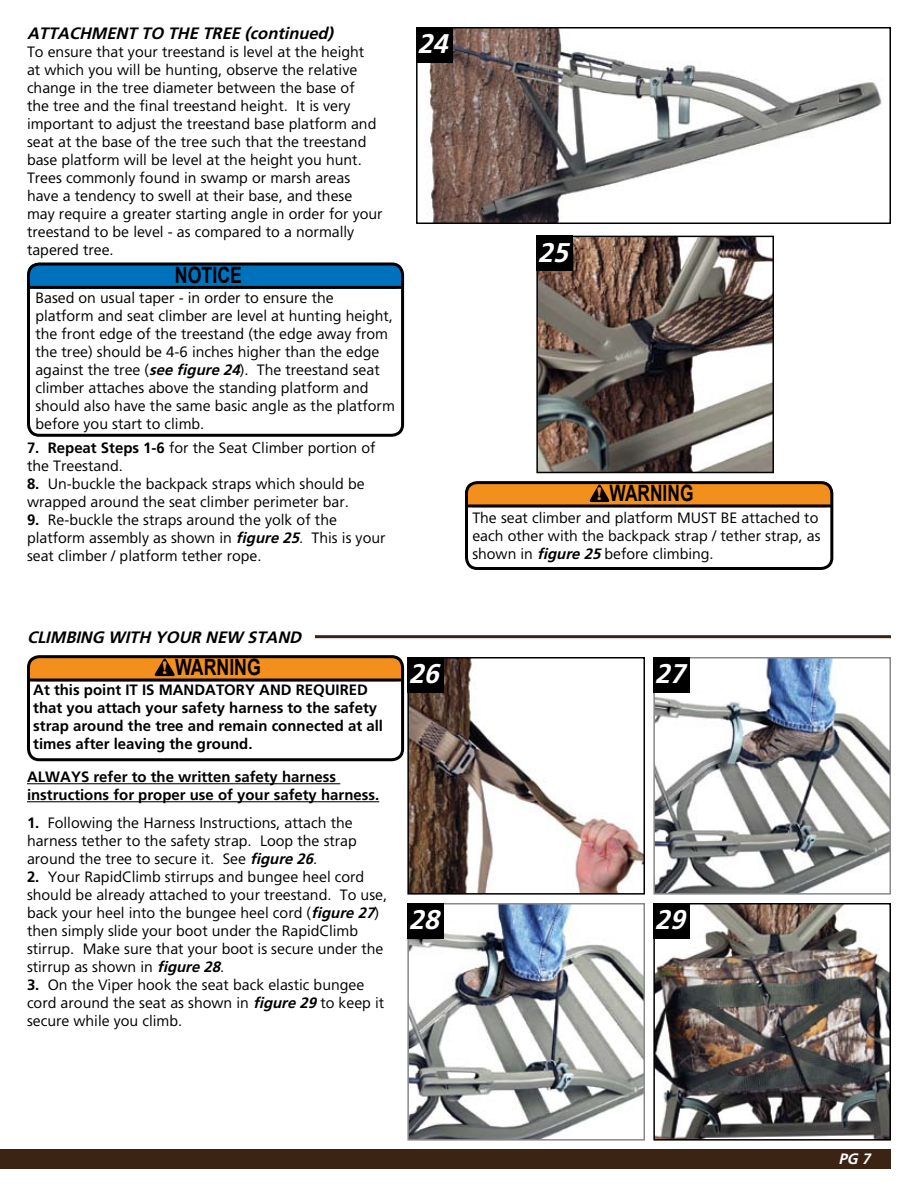
<style>
.page{position:relative;width:918px;height:1188px;background:#fff}
.page>*{position:absolute;margin:0;border:0;box-sizing:border-box;transform-origin:0 0}
.t1{font:italic 700 27px "Weissach";color:#fff}
.t2{font:700 22.5px "Arial";color:#000;scale:.79 1}
.t3{font:700 22.5px "Arial";color:#000;scale:.77 1}
.t4{font:italic 700 16.5px "Weissach";color:#000}
.t5{font:15px/18px "Weissach";color:#000}
.t6{font:700 15px/18px "Weissach";color:#000}
.t7{font:italic 700 15px "Weissach";color:#fff}
.s1{font-weight:700;font-style:italic}
.s2{font-weight:700}
.s3{font-family:"Garamand SW";font-size:20.25px;color:#f38f1d}
</style>
<div class="page">
<div style="left:0;top:1149px;width:891px;height:20px;background:#3c2415"></div>
<div style="left:28px;top:264px;width:375px;height:25px;background:#0071bc;border-radius:8px"></div>
<hr style="left:28px;top:286px;width:374px;height:3px;background:#000">
<div style="left:27px;top:262px;width:377px;height:175px;border:3px solid #000;border-radius:11px"></div>
<div style="left:466px;top:482px;width:366px;height:25px;background:#f38f1d;border-radius:8px"></div>
<svg style="left:589px;top:485px;width:21px;height:17px"></svg>
<hr style="left:466px;top:504px;width:366px;height:3px;background:#000">
<div style="left:465px;top:481px;width:368px;height:89px;border:3px solid #000;border-radius:11px"></div>
<img style="left:419px;top:30px;width:463px;height:191px">
<div style="left:416px;top:27px;width:475px;height:197px;border:2px solid #000"></div>
<div style="left:416px;top:27px;width:36px;height:35px;background:#000"></div>
<img style="left:539px;top:239px;width:232px;height:231px">
<div style="left:536px;top:236px;width:238px;height:237px;border:2px solid #000"></div>
<div style="left:536px;top:236px;width:37px;height:35px;background:#000"></div>
<hr style="left:27px;top:783px;width:313px;height:1px;background:#000">
<hr style="left:27px;top:801px;width:352px;height:1px;background:#000">
<hr style="left:315px;top:635px;width:576px;height:3px;background:#3c2415">
<div style="left:28px;top:656px;width:375px;height:25px;background:#f38f1d;border-radius:8px"></div>
<svg style="left:154px;top:659px;width:21px;height:17px"></svg>
<hr style="left:28px;top:679px;width:374px;height:3px;background:#000">
<div style="left:27px;top:655px;width:377px;height:106px;border:3px solid #000;border-radius:11px"></div>
<img style="left:410px;top:660px;width:232px;height:232px">
<div style="left:407px;top:657px;width:238px;height:238px;border:2px solid #000"></div>
<div style="left:407px;top:657px;width:37px;height:35px;background:#000"></div>
<img style="left:656px;top:660px;width:232px;height:232px">
<div style="left:653px;top:657px;width:238px;height:238px;border:2px solid #86888b"></div>
<div style="left:653px;top:657px;width:37px;height:35px;background:#000"></div>
<img style="left:410px;top:906px;width:232px;height:232px">
<div style="left:407px;top:903px;width:238px;height:238px;border:2px solid #86888b"></div>
<div style="left:407px;top:903px;width:37px;height:35px;background:#000"></div>
<img style="left:656px;top:906px;width:232px;height:232px">
<div style="left:653px;top:903px;width:238px;height:238px;border:2px solid #000"></div>
<div style="left:653px;top:903px;width:37px;height:35px;background:#000"></div>
<p class="t4" style="left:27px;top:24px;width:308px">ATTACHMENT TO THE TREE (continued)</p>
<p class="t5" style="left:27px;top:43px;width:357px">To ensure that your treestand is level at the height<br>at which you will be hunting, observe the relative change in the tree diameter between the base of<br>the tree and the final treestand height. It is very important to adjust the treestand base platform and seat at the base of the tree such that the treestand base platform will be level at the height you hunt.<br>Trees commonly found in swamp or marsh areas have a tendency to swell at their base, and these may require a greater starting angle in order for your treestand to be level - as compared to a normally tapered tree.</p>
<h2 class="t2" style="left:175px;top:260px;width:87px">NOTICE</h2>
<p class="t5" style="left:35px;top:289px;width:361px">Based on usual taper - in order to ensure the platform and seat climber are level at hunting height, the front edge of the treestand (the edge away from the tree) should be 4-6 inches higher than the edge against the tree (<span class="s1">see figure 24</span>). The treestand seat climber attaches above the standing platform and should also have the same basic angle as the platform before you start to climb.</p>
<p class="t5" style="left:27px;top:439px;width:350px"><span class="s2">7. Repeat Steps 1-6</span> for the Seat Climber portion of the Treestand.</p>
<p class="t5" style="left:27px;top:475px;width:339px"><span class="s2">8.</span> Un-buckle the backpack straps which should be wrapped around the seat climber perimeter bar.</p>
<p class="t5" style="left:27px;top:511px;width:360px"><span class="s2">9.</span> Re-buckle the straps around the yolk of the platform assembly as shown in <span class="s1">figure 25</span>. This is your seat climber / platform tether rope.</p>
<h1 class="t1" style="left:418px;top:28px;width:31px">24</h1>
<h1 class="t1" style="left:538px;top:236px;width:31px">25</h1>
<h2 class="t3" style="left:596px;top:479px;width:128px"><span class="s3">!</span> WARNING</h2>
<p class="t5" style="left:472px;top:508px;width:350px">The seat climber and platform MUST BE attached to each other with the backpack strap / tether strap, as shown in <span class="s1">figure 25</span> before climbing.</p>
<p class="t4" style="left:27px;top:628px;width:276px">CLIMBING WITH YOUR NEW STAND</p>
<h2 class="t2" style="left:161px;top:653px;width:128px"><span class="s3">!</span> WARNING</h2>
<p class="t6" style="left:33px;top:681px;width:351px">At this point IT IS MANDATORY AND REQUIRED that you attach your safety harness to the safety strap around the tree and remain connected at all times after leaving the ground.</p>
<p class="t6" style="left:27px;top:767px;width:354px">ALWAYS refer to the written safety harness instructions for proper use of your safety harness.</p>
<p class="t5" style="left:27px;top:814px;width:331px"><span class="s2">1.</span> Following the Harness Instructions, attach the harness tether to the safety strap. Loop the strap around the tree to secure it. See <span class="s1">figure 26</span>.</p>
<p class="t5" style="left:27px;top:868px;width:362px"><span class="s2">2.</span> Your RapidClimb stirrups and bungee heel cord should be already attached to your treestand. To use, back your heel into the bungee heel cord (<span class="s1">figure 27</span>) then simply slide your boot under the RapidClimb stirrup. Make sure that your boot is secure under the stirrup as shown in <span class="s1">figure 28</span>.</p>
<p class="t5" style="left:27px;top:976px;width:359px"><span class="s2">3.</span> On the Viper hook the seat back elastic bungee cord around the seat as shown in <span class="s1">figure 29</span> to keep it secure while you climb.</p>
<h1 class="t1" style="left:409px;top:658px;width:31px">26</h1>
<h1 class="t1" style="left:655px;top:658px;width:31px">27</h1>
<h1 class="t1" style="left:409px;top:904px;width:31px">28</h1>
<h1 class="t1" style="left:655px;top:904px;width:31px">29</h1>
<p class="t7" style="left:838px;top:1150px;width:33px">PG 7</p>
</div>
